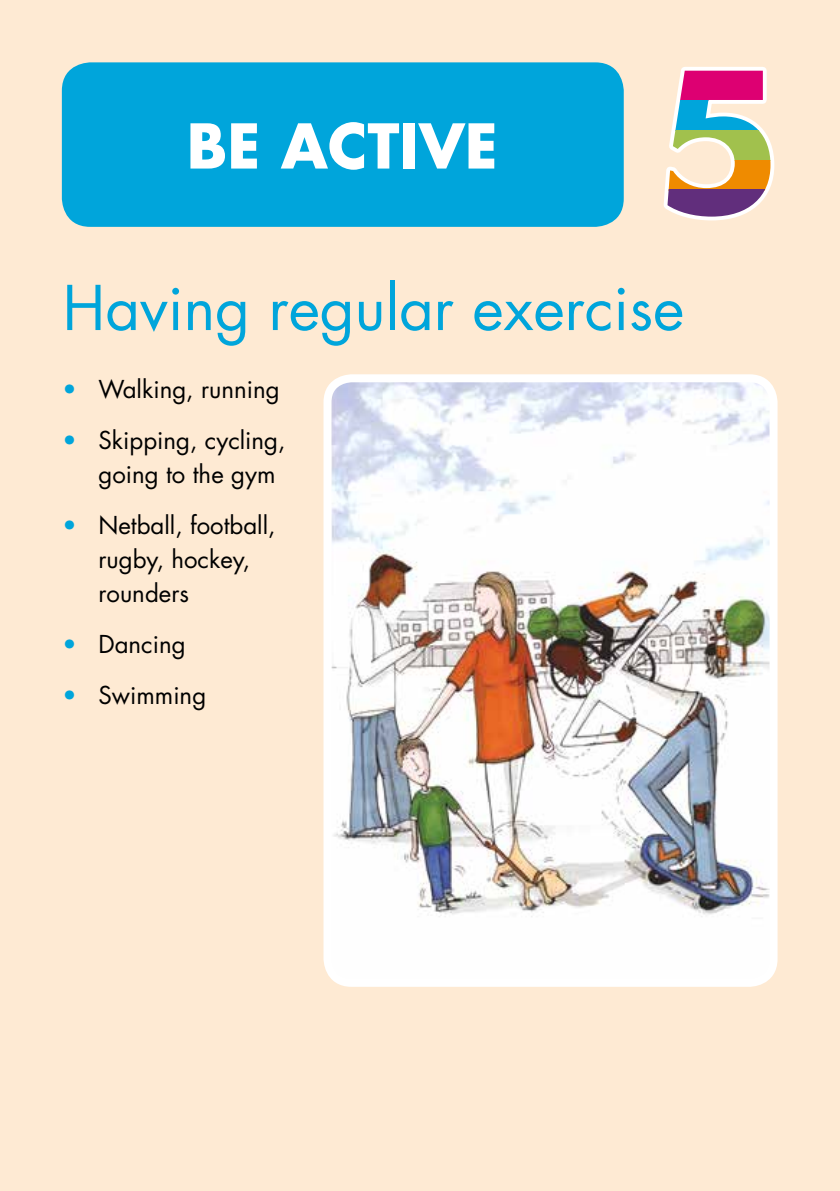
<style>
.page{position:relative;width:840px;height:1191px;background:#fff}
.page>*{position:absolute;margin:0;border:0;box-sizing:border-box;transform-origin:0 0}
.t1{font:60px "Futura LT";color:#00a5db}
.t2{font:700 60px "Futura LT";color:#fff}
.t3{font:24px/34px "Futura LT";color:#000}
.s1{color:#00a5db}
</style>
<div class="page">
<div style="left:0;top:0;width:839px;height:1191px;background:#feead3"></div>
<svg style="left:663px;top:67px;width:112px;height:154px"></svg>
<svg style="left:667px;top:71px;width:103px;height:29px;background:#e4348a"></svg>
<svg style="left:667px;top:100px;width:103px;height:30px"></svg>
<svg style="left:667px;top:130px;width:103px;height:30px;fill:#a1c14d"></svg>
<svg style="left:667px;top:160px;width:103px;height:30px"></svg>
<svg style="left:667px;top:190px;width:103px;height:27px;background:#896197"></svg>
<div style="left:62px;top:62px;width:561px;height:165px;background:#00a5db;border-radius:28px"></div>
<img style="left:332px;top:383px;width:436px;height:594px">
<div style="left:323px;top:374px;width:454px;height:612px;border:8px solid #fff;border-radius:24px"></div>
<h1 class="t2" style="left:186px;top:106px;width:312px">BE ACTIVE</h1>
<h1 class="t1" style="left:62px;top:270px;width:623px">Having regular exercise</h1>
<p class="t3" style="left:62px;top:372px;width:219px"><span class="s1">•</span> Walking, running</p>
<p class="t3" style="left:98px;top:423px;width:188px;text-indent:-36px"><span class="s1">•</span> Skipping, cycling, going to the gym</p>
<p class="t3" style="left:98px;top:508px;width:178px;text-indent:-36px"><span class="s1">•</span> Netball, football, rugby, hockey, rounders</p>
<p class="t3" style="left:62px;top:627px;width:125px"><span class="s1">•</span> Dancing</p>
<p class="t3" style="left:62px;top:678px;width:145px"><span class="s1">•</span> Swimming</p>
</div>
